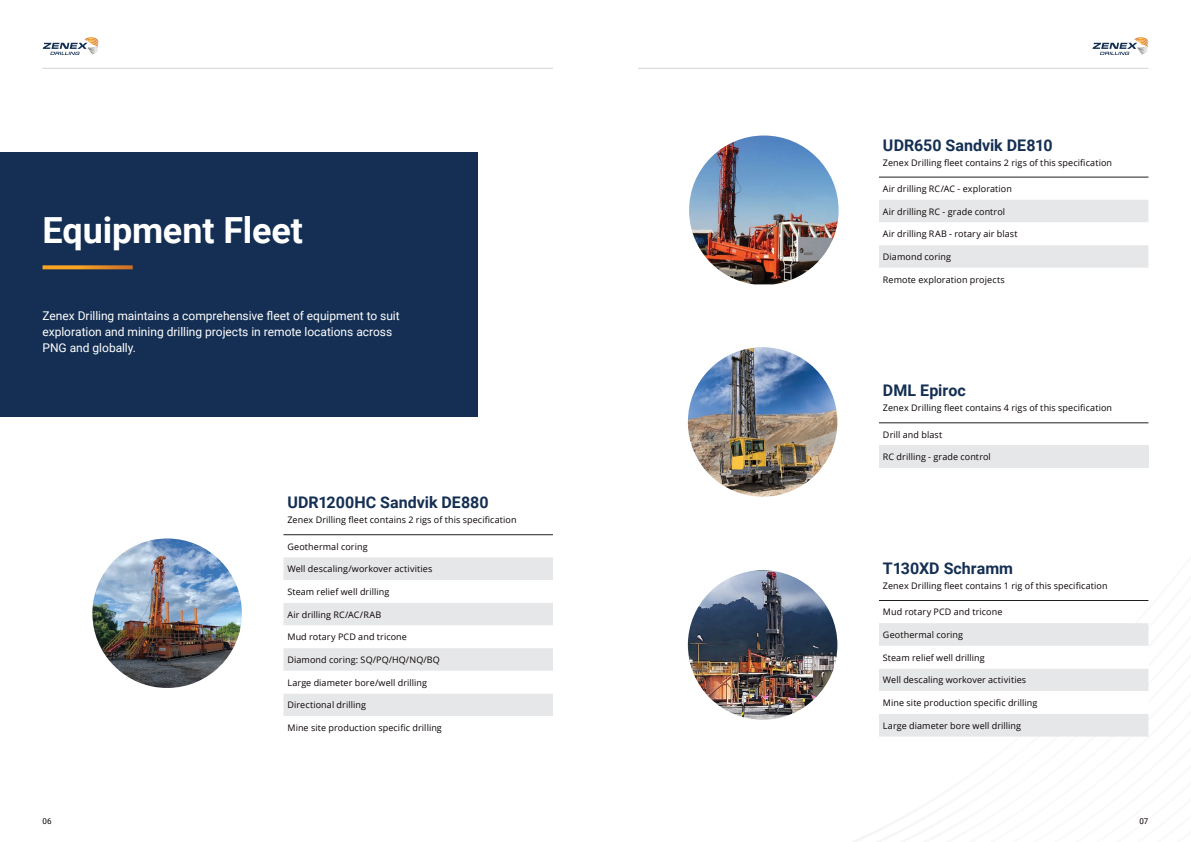
<style>
.page{position:relative;width:1191px;height:842px;background:#fff}
.page>*{position:absolute;margin:0;border:0;box-sizing:border-box;transform-origin:0 0}
.t1{font:700 36px "Roboto";letter-spacing:-.005em;color:#fff}
.t2{font:700 16px "Roboto";color:#142f53}
.t3{font:12px/16px "Roboto";letter-spacing:-.005em;color:#fff}
.t4{font:9px "Open Sans";letter-spacing:.01em;color:#0a0203}
.t5{font:8px "Roboto";color:#0a0203}
</style>
<div class="page">
<div style="left:0;top:153px;width:478px;height:264px;background:#142f53"></div>
<svg style="left:43px;top:265px;width:90px;height:4px"></svg>
<img style="left:689px;top:135px;width:149px;height:149px">
<svg style="left:879px;top:200px;width:269px;height:68px"></svg>
<hr style="left:879px;top:177px;width:269px;height:1px;background:#231f20">
<img style="left:688px;top:347px;width:149px;height:150px;border-radius:75px">
<div style="left:879px;top:445px;width:269px;height:23px;background:#e6e7e8"></div>
<hr style="left:879px;top:422px;width:269px;height:1px;background:#231f20">
<img style="left:92px;top:538px;width:150px;height:150px;border-radius:75px">
<div style="left:283px;top:557px;width:270px;height:23px;background:#e6e7e8"></div>
<svg style="left:283px;top:603px;width:270px;height:113px;fill:#e6e7e8"></svg>
<hr style="left:283px;top:534px;width:270px;height:1px;background:#231f20">
<img style="left:688px;top:570px;width:149px;height:150px;border-radius:75px">
<svg style="left:879px;top:623px;width:269px;height:113px"></svg>
<hr style="left:879px;top:600px;width:269px;height:1px;background:#231f20">
<hr style="left:43px;top:68px;width:510px;height:1px;background:#d1d3d4">
<hr style="left:638px;top:68px;width:510px;height:1px;background:#d1d3d4">
<svg style="left:1092px;top:37px;width:56px;height:18px"></svg>
<svg style="left:43px;top:37px;width:55px;height:18px"></svg>
<h1 class="t1" style="left:43px;top:205px;width:262px">Equipment Fleet</h1>
<h3 class="t3" style="left:43px;top:308px;width:359px">Zenex Drilling maintains a comprehensive fleet of equipment to suit exploration and mining drilling projects in remote locations across<br>PNG and globally.</h3>
<h2 class="t2" style="left:287px;top:491px;width:203px">UDR1200HC Sandvik DE880</h2>
<p class="t4" style="left:287px;top:514px;width:231px">Zenex Drilling fleet contains 2 rigs of this specification</p>
<p class="t4" style="left:287px;top:540px;width:82px">Geothermal coring</p>
<p class="t4" style="left:287px;top:563px;width:146px">Well descaling/workover activities</p>
<p class="t4" style="left:287px;top:585px;width:103px">Steam relief well drilling</p>
<p class="t4" style="left:287px;top:608px;width:95px">Air drilling RC/AC/RAB</p>
<p class="t4" style="left:287px;top:631px;width:121px">Mud rotary PCD and tricone</p>
<p class="t4" style="left:287px;top:653px;width:154px">Diamond coring: SQ/PQ/HQ/NQ/BQ</p>
<p class="t4" style="left:287px;top:676px;width:141px">Large diameter bore/well drilling</p>
<p class="t4" style="left:287px;top:699px;width:80px">Directional drilling</p>
<p class="t4" style="left:287px;top:721px;width:156px">Mine site production specific drilling</p>
<h2 class="t2" style="left:883px;top:134px;width:171px">UDR650 Sandvik DE810</h2>
<p class="t4" style="left:883px;top:156px;width:231px">Zenex Drilling fleet contains 2 rigs of this specification</p>
<p class="t4" style="left:883px;top:182px;width:130px">Air drilling RC/AC - exploration</p>
<p class="t4" style="left:883px;top:205px;width:124px">Air drilling RC - grade control</p>
<p class="t4" style="left:883px;top:228px;width:136px">Air drilling RAB - rotary air blast</p>
<p class="t4" style="left:883px;top:250px;width:70px">Diamond coring</p>
<p class="t4" style="left:883px;top:273px;width:123px">Remote exploration projects</p>
<h2 class="t2" style="left:883px;top:380px;width:84px">DML Epiroc</h2>
<p class="t4" style="left:883px;top:402px;width:231px">Zenex Drilling fleet contains 4 rigs of this specification</p>
<p class="t4" style="left:883px;top:428px;width:61px">Drill and blast</p>
<p class="t4" style="left:883px;top:451px;width:109px">RC drilling - grade control</p>
<h2 class="t2" style="left:883px;top:557px;width:132px">T130XD Schramm</h2>
<p class="t4" style="left:883px;top:580px;width:226px">Zenex Drilling fleet contains 1 rig of this specification</p>
<p class="t4" style="left:883px;top:606px;width:121px">Mud rotary PCD and tricone</p>
<p class="t4" style="left:883px;top:628px;width:82px">Geothermal coring</p>
<p class="t4" style="left:883px;top:651px;width:103px">Steam relief well drilling</p>
<p class="t4" style="left:883px;top:674px;width:145px">Well descaling workover activities</p>
<p class="t4" style="left:883px;top:696px;width:156px">Mine site production specific drilling</p>
<p class="t4" style="left:883px;top:719px;width:140px">Large diameter bore well drilling</p>
<p class="t5" style="left:43px;top:815px;width:10px">06</p>
<p class="t5" style="left:1139px;top:815px;width:10px">07</p>
</div>
